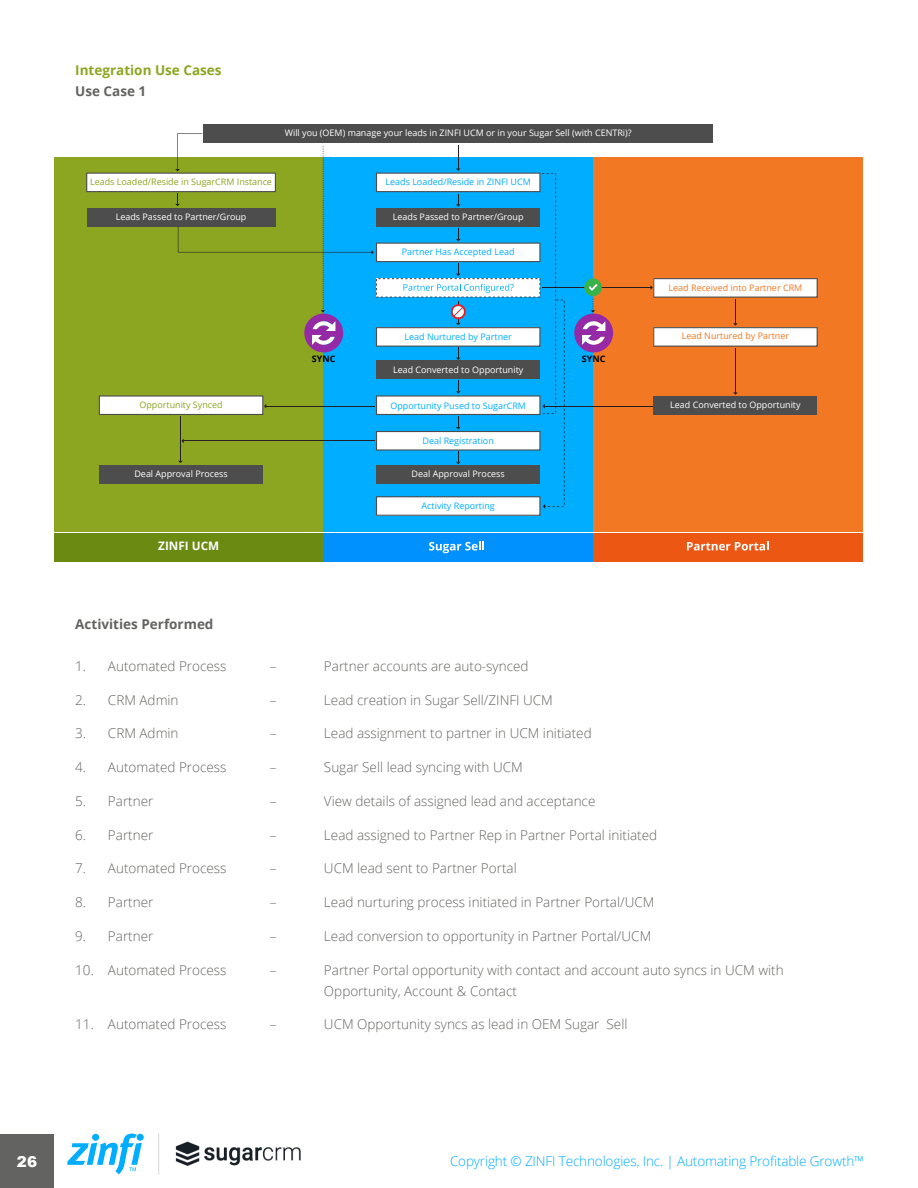
<style>
.page{position:relative;width:918px;height:1188px;background:#fff}
.page>*{position:absolute;margin:0;border:0;box-sizing:border-box;transform-origin:0 0}
.t1{font:900 15px "Arial";color:#fff}
.t2{font:300 13.5px/21px "Open Sans";color:#636361}
.t3{font:300 13.5px "Open Sans";letter-spacing:-.01em;color:#00adff}
.t4{font:700 13.5px "Open Sans";color:#636361}
.t5{font:700 13.5px "Open Sans";color:#8ca621}
.t6{font:700 11.7px "Open Sans";color:#fff}
.t7{font:9px "Open Sans";color:#fff}
.t8{font:9px "Open Sans";color:#00adff}
.t9{font:9px "Open Sans";color:#8ca621}
.t10{font:9px "Open Sans";color:#f27824}
.t11{font:700 9px "Open Sans";color:#000}
</style>
<div class="page">
<div style="left:0;top:1134px;width:54px;height:54px;background:#636361"></div>
<hr style="left:158px;top:1134px;width:1px;height:41px;background:#d8d8d8">
<svg style="left:67px;top:1134px;width:77px;height:40px"></svg>
<div style="left:54px;top:157px;width:269px;height:375px;background:#8ca621"></div>
<div style="left:323px;top:157px;width:270px;height:375px;background:#00adff"></div>
<div style="left:593px;top:157px;width:269px;height:375px;background:#f27824"></div>
<div style="left:54px;top:533px;width:269px;height:28px;background:#6b8a12"></div>
<div style="left:323px;top:533px;width:270px;height:28px;background:#0091ff"></div>
<div style="left:593px;top:533px;width:269px;height:28px;background:#ed5714"></div>
<svg style="left:429px;top:541px;width:55px;height:12px"></svg>
<svg style="left:687px;top:541px;width:82px;height:10px"></svg>
<div style="left:654px;top:396px;width:163px;height:18px;background:#4d4d4d"></div>
<div style="left:203px;top:124px;width:510px;height:19px;background:#4d4d4d"></div>
<hr style="left:735px;top:348px;width:1px;height:45px;background:#241f21">
<hr style="left:545px;top:406px;width:108px;height:1px;background:#241f21">
<svg style="left:651px;top:278px;width:167px;height:69px"></svg>
<hr style="left:542px;top:287px;width:109px;height:1px;background:#241f21">
<svg style="left:574px;top:278px;width:39px;height:75px"></svg>
<svg style="left:86px;top:133px;width:479px;height:383px"></svg>
<img style="left:175px;top:1141px;width:126px;height:26px">
<p class="t5" style="left:75px;top:61px;width:148px">Integration Use Cases</p>
<p class="t4" style="left:75px;top:82px;width:73px">Use Case 1</p>
<p class="t9" style="left:90px;top:176px;width:183px">Leads Loaded/Reside in SugarCRM Instance</p>
<p class="t7" style="left:116px;top:211px;width:132px">Leads Passed to Partner/Group</p>
<p class="t7" style="left:285px;top:127px;width:348px">Will you (OEM) manage your leads in ZINFI UCM or in your Sugar Sell (with CENTRi)?</p>
<p class="t8" style="left:386px;top:176px;width:147px">Leads Loaded/Reside in ZINFI UCM</p>
<p class="t7" style="left:393px;top:211px;width:132px">Leads Passed to Partner/Group</p>
<p class="t8" style="left:402px;top:246px;width:114px">Partner Has Accepted Lead</p>
<p class="t8" style="left:405px;top:331px;width:109px">Lead Nurtured by Partner</p>
<p class="t11" style="left:312px;top:353px;width:25px">SYNC</p>
<p class="t11" style="left:582px;top:353px;width:25px">SYNC</p>
<p class="t7" style="left:393px;top:363px;width:132px">Lead Converted to Opportunity</p>
<p class="t10" style="left:669px;top:281px;width:135px">Lead Received into Partner CRM</p>
<p class="t10" style="left:682px;top:330px;width:109px">Lead Nurtured by Partner</p>
<p class="t9" style="left:139px;top:398px;width:85px">Opportunity Synced</p>
<p class="t7" style="left:670px;top:398px;width:132px">Lead Converted to Opportunity</p>
<p class="t8" style="left:390px;top:399px;width:137px">Opportunity Pused to SugarCRM</p>
<p class="t7" style="left:134px;top:468px;width:95px">Deal Approval Process</p>
<p class="t6" style="left:158px;top:538px;width:62px">ZINFI UCM</p>
<p class="t8" style="left:423px;top:434px;width:73px">Deal Registration</p>
<p class="t7" style="left:412px;top:467px;width:95px">Deal Approval Process</p>
<p class="t8" style="left:422px;top:500px;width:75px">Activity Reporting</p>
<p class="t4" style="left:75px;top:615px;width:140px">Activities Performed</p>
<p class="t2" style="left:75px;top:655px;width:153px">1. Automated Process</p>
<p class="t2" style="left:270px;top:655px;width:8px">–</p>
<p class="t2" style="left:324px;top:655px;width:206px">Partner accounts are auto-synced</p>
<p class="t2" style="left:75px;top:689px;width:105px">2. CRM Admin</p>
<p class="t2" style="left:270px;top:689px;width:8px">–</p>
<p class="t2" style="left:324px;top:689px;width:230px">Lead creation in Sugar Sell/ZINFI UCM</p>
<p class="t2" style="left:75px;top:723px;width:105px">3. CRM Admin</p>
<p class="t2" style="left:270px;top:723px;width:8px">–</p>
<p class="t2" style="left:324px;top:723px;width:269px">Lead assignment to partner in UCM initiated</p>
<p class="t2" style="left:75px;top:756px;width:153px">4. Automated Process</p>
<p class="t2" style="left:270px;top:756px;width:8px">–</p>
<p class="t2" style="left:324px;top:756px;width:200px">Sugar Sell lead syncing with UCM</p>
<p class="t2" style="left:75px;top:790px;width:80px">5. Partner</p>
<p class="t2" style="left:270px;top:790px;width:8px">–</p>
<p class="t2" style="left:324px;top:790px;width:273px">View details of assigned lead and acceptance</p>
<p class="t2" style="left:75px;top:824px;width:80px">6. Partner</p>
<p class="t2" style="left:270px;top:824px;width:8px">–</p>
<p class="t2" style="left:324px;top:824px;width:335px">Lead assigned to Partner Rep in Partner Portal initiated</p>
<p class="t2" style="left:75px;top:858px;width:153px">7. Automated Process</p>
<p class="t2" style="left:270px;top:858px;width:8px">–</p>
<p class="t2" style="left:324px;top:858px;width:194px">UCM lead sent to Partner Portal</p>
<p class="t2" style="left:75px;top:891px;width:80px">8. Partner</p>
<p class="t2" style="left:270px;top:891px;width:8px">–</p>
<p class="t2" style="left:324px;top:891px;width:332px">Lead nurturing process initiated in Partner Portal/UCM</p>
<p class="t2" style="left:75px;top:925px;width:80px">9. Partner</p>
<p class="t2" style="left:270px;top:925px;width:8px">–</p>
<p class="t2" style="left:324px;top:925px;width:329px">Lead conversion to opportunity in Partner Portal/UCM</p>
<p class="t2" style="left:75px;top:959px;width:153px">10. Automated Process</p>
<p class="t2" style="left:270px;top:959px;width:8px">–</p>
<p class="t2" style="left:324px;top:959px;width:461px">Partner Portal opportunity with contact and account auto syncs in UCM with<br>Opportunity, Account &amp; Contact</p>
<p class="t2" style="left:75px;top:1014px;width:153px">11. Automated Process</p>
<p class="t2" style="left:270px;top:1014px;width:8px">–</p>
<p class="t2" style="left:324px;top:1014px;width:305px">UCM Opportunity syncs as lead in OEM Sugar Sell</p>
<p class="t1" style="left:17px;top:1151px;width:22px">26</p>
<p class="t3" style="left:450px;top:1152px;width:416px">Copyright © ZINFI Technologies, Inc. | Automating Profitable Growth™</p>
</div>
